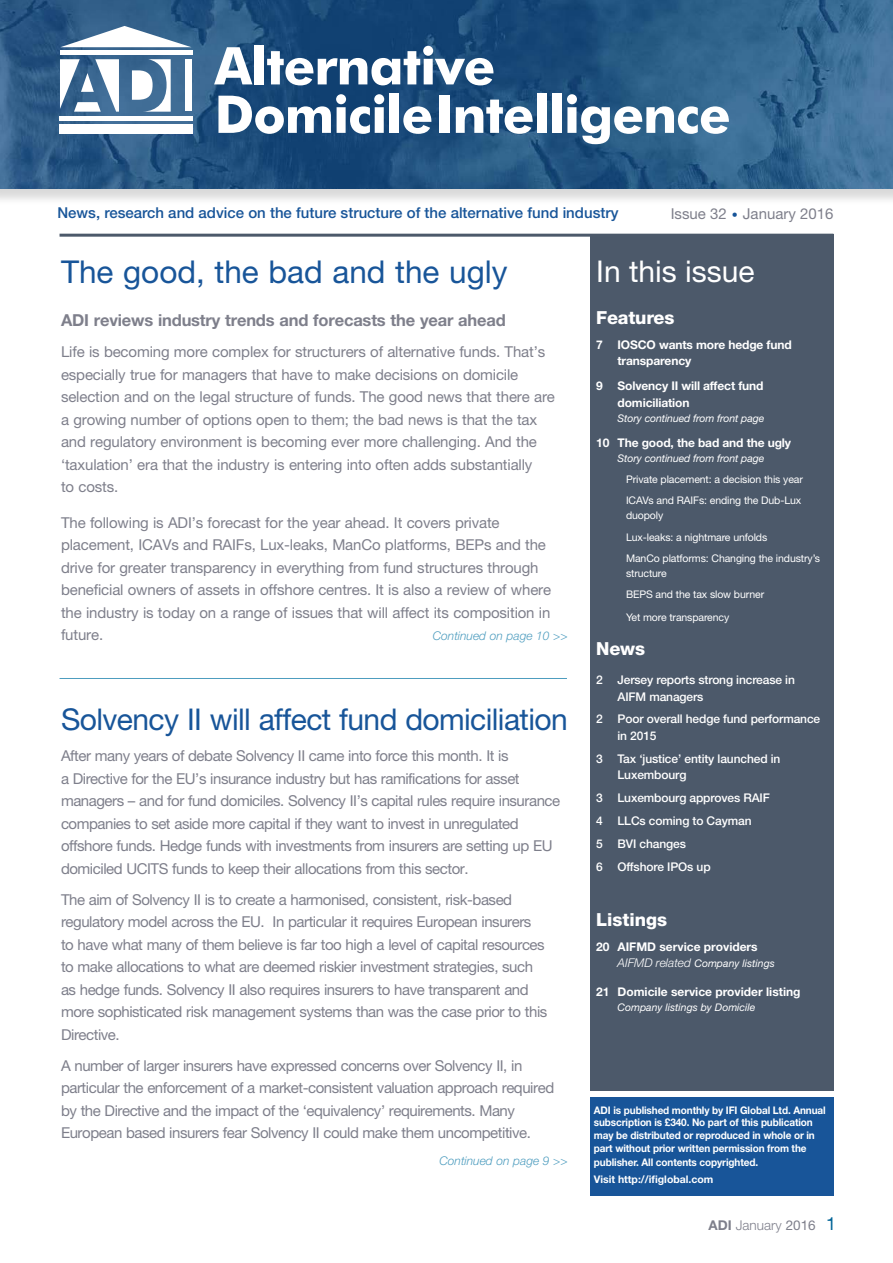
<style>
.page{position:relative;width:893px;height:1263px;background:#fff}
.page>*{position:absolute;margin:0;border:0;box-sizing:border-box;transform-origin:0 0}
.t1{font:700 52.05px/48.4px "Futura BT";letter-spacing:-.02em;color:#fff}
.t2{font:31.5px "Helvetica Neue";color:#185599}
.t3{font:30px "Helvetica Neue";letter-spacing:-.02em;color:#185599}
.t4{font:30px "Helvetica Neue";color:#fff}
.t5{font:700 29.25px "Futura BT";letter-spacing:-.02em;color:#fff}
.t6{font:800 18px "Helvetica Neue";letter-spacing:-.01em;color:#fff}
.t7{font:700 16.5px "Helvetica Neue";letter-spacing:-.01em;color:#7e7f8b}
.t8{font:15px/22.5px "Helvetica Neue";letter-spacing:-.03em;color:#7e7f8b}
.t9{font:15px/22.5px "Helvetica Neue";letter-spacing:-.01em;color:#7e7f8b}
.t10{font:500 15px "Helvetica Neue";color:#185599}
.t11{font:15px "Helvetica Neue";color:#7e7f8b}
.t12{font:300 13.5px "Helvetica Neue";color:#7e7f8b}
.t13{font:500 12px/16.5px "Helvetica Neue";letter-spacing:-.01em;color:#fff}
.t14{font:700 12px/16.5px "Helvetica Neue";letter-spacing:-.01em;color:#fff}
.t15{font:italic 300 12px "Helvetica Neue";color:#4e9dbf}
.t16{font:700 10.5px/12.6px "Helvetica Neue";letter-spacing:-.01em;color:#fff;scale:.95 1}
.t17{font:10.5px/21.5px "Helvetica Neue";letter-spacing:-.01em;color:#fff}
.t18{font:italic 10.5px "Helvetica Neue";letter-spacing:-.01em;color:#fff}
.s1{font-weight:300;font-size:12px;color:#185599}
.s2{font-weight:300;font-size:12px}
.s3{font-weight:700}
.s4{font-weight:400}
.s5{font-weight:400;font-size:18px;color:#006497}
</style>
<div class="page">
<hr style="left:60px;top:234px;width:773px;height:3px;background:#4c596a">
<div style="left:590px;top:234px;width:244px;height:856px;background:#4c596a"></div>
<div style="left:590px;top:1097px;width:243px;height:99px;background:#185599"></div>
<hr style="left:60px;top:678px;width:507px;height:1px;background:#4e9dbf">
<div style="left:0;top:0;width:893px;height:205px;background:#000;opacity:.15"></div>
<img style="left:0;top:0;width:893px;height:188px">
<div style="left:60px;top:124px;width:133px;height:10px;background:#fff"></div>
<div style="left:60px;top:116px;width:133px;height:5px;background:#fff"></div>
<svg style="left:51px;top:23px;width:149px;height:89px"></svg>
<div style="left:185px;top:59px;width:7px;height:52px;background:#fff"></div>
<h1 class="t1" style="left:215px;top:41px;width:518px">Alternative<br>DomicileIntelligence</h1>
<h3 class="t5" style="left:145px;top:56px;width:292px">DomicileIntelligence</h3>
<p class="t10" style="left:57px;top:203px;width:563px">News, research and advice on the future structure of the alternative fund industry</p>
<p class="t11" style="left:671px;top:204px;width:164px">Issue 32 <span class="s1">•</span> January 2016</p>
<h2 class="t2" style="left:61px;top:253px;width:448px">The good, the bad and the ugly</h2>
<p class="t7" style="left:61px;top:310px;width:446px">ADI reviews industry trends and forecasts the year ahead</p>
<p class="t9" style="left:61px;top:341px;width:495px">Life is becoming more complex for structurers of alternative funds. That’s especially true for managers that have to make decisions on domicile selection and on the legal structure of funds. The good news that there are a growing number of options open to them; the bad news is that the tax and regulatory environment is becoming ever more challenging. And the ‘taxulation’ era that the industry is entering into often adds substantially<br>to costs.</p>
<p class="t9" style="left:61px;top:511px;width:492px">The following is ADI’s forecast for the year ahead. It covers private placement, ICAVs and RAIFs, Lux-leaks, ManCo platforms, BEPs and the drive for greater transparency in everything from fund structures through beneficial owners of assets in offshore centres. It is also a review of where the industry is today on a range of issues that will affect its composition in future.</p>
<p class="t15" style="left:433px;top:629px;width:136px">Continued on page 10 &gt;&gt;</p>
<h3 class="t3" style="left:61px;top:701px;width:508px">Solvency II will affect fund domiciliation</h3>
<p class="t8" style="left:61px;top:744px;width:501px">After many years of debate Solvency II came into force this month. It is<br>a Directive for the EU’s insurance industry but has ramifications for asset managers – and for fund domiciles. Solvency II’s capital rules require insurance companies to set aside more capital if they want to invest in unregulated offshore funds. Hedge funds with investments from insurers are setting up EU domiciled UCITS funds to keep their allocations from this sector.</p>
<p class="t8" style="left:61px;top:888px;width:488px">The aim of Solvency II is to create a harmonised, consistent, risk-based regulatory model across the EU. In particular it requires European insurers to have what many of them believe is far too high a level of capital resources to make allocations to what are deemed riskier investment strategies, such as hedge funds. Solvency II also requires insurers to have transparent and more sophisticated risk management systems than was the case prior to this Directive.</p>
<p class="t8" style="left:61px;top:1054px;width:495px">A number of larger insurers have expressed concerns over Solvency II, in particular the enforcement of a market-consistent valuation approach required by the Directive and the impact of the ‘equivalency’ requirements. Many European based insurers fear Solvency II could make them uncompetitive.</p>
<p class="t15" style="left:439px;top:1153px;width:130px">Continued on page 9 &gt;&gt;</p>
<h3 class="t4" style="left:596px;top:253px;width:160px">In this issue</h3>
<p class="t6" style="left:596px;top:306px;width:80px">Features</p>
<p class="t14" style="left:617px;top:336px;width:176px;text-indent:-21px">7 IOSCO wants more hedge fund transparency</p>
<p class="t14" style="left:617px;top:377px;width:148px;text-indent:-21px">9 Solvency II will affect fund domiciliation</p>
<p class="t18" style="left:617px;top:411px;width:148px">Story continued from front page</p>
<p class="t14" style="left:596px;top:434px;width:196px">10 The good, the bad and the ugly</p>
<p class="t18" style="left:617px;top:451px;width:148px">Story continued from front page</p>
<p class="t17" style="left:626px;top:468px;width:178px">Private placement: a decision this year<br>ICAVs and RAIFs: ending the Dub-Lux</p>
<p class="t17" style="left:626px;top:505px;width:195px">duopoly<br>Lux-leaks: a nightmare unfolds<br>ManCo platforms: Changing the industry’s</p>
<p class="t17" style="left:626px;top:562px;width:140px">structure<br>BEPS and the tax slow burner</p>
<p class="t17" style="left:626px;top:607px;width:105px">Yet more transparency</p>
<p class="t6" style="left:596px;top:638px;width:50px">News</p>
<p class="t13" style="left:617px;top:671px;width:179px;text-indent:-21px">2 Jersey reports strong increase in<br>AIFM managers</p>
<p class="t13" style="left:617px;top:711px;width:204px;text-indent:-21px">2 Poor overall hedge fund performance in 2015</p>
<p class="t13" style="left:617px;top:750px;width:164px;text-indent:-21px">3 Tax ‘justice’ entity launched in<br>Luxembourg</p>
<p class="t13" style="left:596px;top:786px;width:175px;line-height:23px">3 Luxembourg approves RAIF<br>4 LLCs coming to Cayman<br>5 BVI changes<br>6 Offshore IPOs up</p>
<p class="t6" style="left:596px;top:908px;width:73px">Listings</p>
<p class="t14" style="left:596px;top:938px;width:163px">20 AIFMD service providers</p>
<p class="t18" style="left:617px;top:957px;width:159px"><span class="s2">AIFMD related</span> Company listings</p>
<p class="t14" style="left:596px;top:984px;width:206px">21 Domicile service provider listing</p>
<p class="t18" style="left:617px;top:1001px;width:140px">Company listings by Domicile</p>
<p class="t16" style="left:594px;top:1103px;width:246px">ADI is published monthly by IFI Global Ltd. Annual subscription is £340. No part of this publication may be distributed or reproduced in whole or in part without prior written permission from the</p>
<p class="t16" style="left:594px;top:1154px;width:174px;line-height:16.8px">publisher. All contents copyrighted.<br>Visit http://ifiglobal.com</p>
<p class="t12" style="left:708px;top:1217px;width:129px"><span class="s3">ADI</span> January <span class="s4">2016</span> <span class="s5">1</span></p>
</div>
